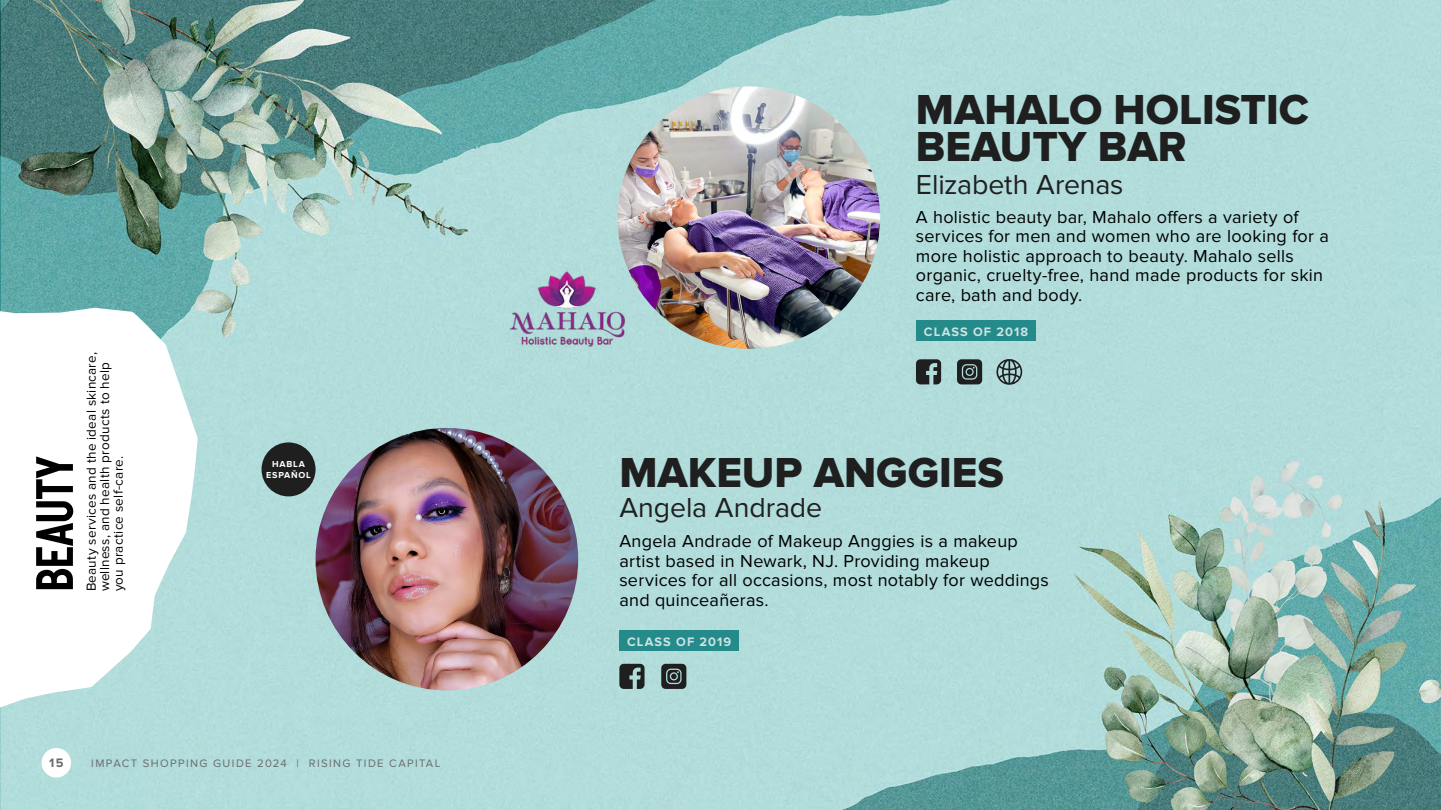
<style>
.page{position:relative;width:1441px;height:810px;background:#fff}
.page>*{position:absolute;margin:0;border:0;box-sizing:border-box;transform-origin:0 0}
.t1{font:700 51.75px "Graph";color:#000}
.t2{font:43.5px/36.8px "Proxima Nova Extrabld";color:#1f1f20}
.t3{font:28.5px "Proxima Nova";letter-spacing:-.005em;color:#1f1f20}
.t4{font:18px/19.5px "Proxima Nova";letter-spacing:.015em;color:#000}
.t5{font:13.5px/13.5px "Proxima Nova";letter-spacing:.015em;color:#000}
.t6{font:700 12.75px "Proxima Nova";letter-spacing:.08em;color:#cae3e3}
.t7{font:700 12.75px "Proxima Nova";color:#6b6c6f}
.t8{font:11.25px "Proxima Nova";letter-spacing:.125em;color:#6b6c6f}
.t9{font:700 9px/10.8px "Proxima Nova";letter-spacing:.085em;color:#fff;text-align:center}
</style>
<div class="page">
<img style="left:0;top:0;width:1440px;height:810px">
<div style="left:42px;top:748px;width:29px;height:30px;background:#fff;border-radius:50%"></div>
<svg style="left:0;top:306px;width:198px;height:415px"></svg>
<img style="left:617px;top:86px;width:263px;height:263px;border-radius:131px">
<svg style="left:915px;top:359px;width:26px;height:25px"></svg>
<svg style="left:956px;top:359px;width:26px;height:25px"></svg>
<svg style="left:996px;top:358px;width:26px;height:28px"></svg>
<div style="left:916px;top:321px;width:119px;height:20px;background:#248a8a"></div>
<img style="left:499px;top:268px;width:138px;height:82px">
<img style="left:315px;top:428px;width:263px;height:262px;border-radius:131px">
<svg style="left:619px;top:664px;width:25px;height:25px"></svg>
<svg style="left:661px;top:664px;width:25px;height:25px"></svg>
<div style="left:619px;top:630px;width:120px;height:21px;background:#248a8a"></div>
<div style="left:261px;top:442px;width:54px;height:54px;background:#1f1f20;border-radius:50%"></div>
<h1 class="t1" style="left:25px;top:591px;width:137px;rotate:-90deg">Beauty</h1>
<p class="t5" style="left:85px;top:591px;width:241px;rotate:-90deg">Beauty services and the ideal skincare, wellness, and health products to help you practice self-care.</p>
<p class="t9" style="left:266px;top:459px;width:46px">HABLA<br>ESPAÑOL</p>
<p class="t7" style="left:49px;top:756px;width:16px">15</p>
<p class="t8" style="left:91px;top:757px;width:351px">IMPACT SHOPPING GUIDE 2024 | RISING TIDE CAPITAL</p>
<h2 class="t2" style="left:915px;top:92px;width:394px">MAHALO HOLISTIC<br>BEAUTY BAR</h2>
<h3 class="t3" style="left:915px;top:168px;width:209px">Elizabeth Arenas</h3>
<p class="t4" style="left:915px;top:207px;width:414px">A holistic beauty bar, Mahalo offers a variety of services for men and women who are looking for a more holistic approach to beauty. Mahalo sells organic, cruelty-free, hand made products for skin care, bath and body.</p>
<p class="t6" style="left:923px;top:324px;width:106px">CLASS OF 2018</p>
<h2 class="t2" style="left:619px;top:455px;width:386px">MAKEUP ANGGIES</h2>
<h3 class="t3" style="left:619px;top:491px;width:204px">Angela Andrade</h3>
<p class="t4" style="left:619px;top:532px;width:431px">Angela Andrade of Makeup Anggies is a makeup artist based in Newark, NJ. Providing makeup services for all occasions, most notably for weddings and quinceañeras.</p>
<p class="t6" style="left:627px;top:634px;width:106px">CLASS OF 2019</p>
</div>
